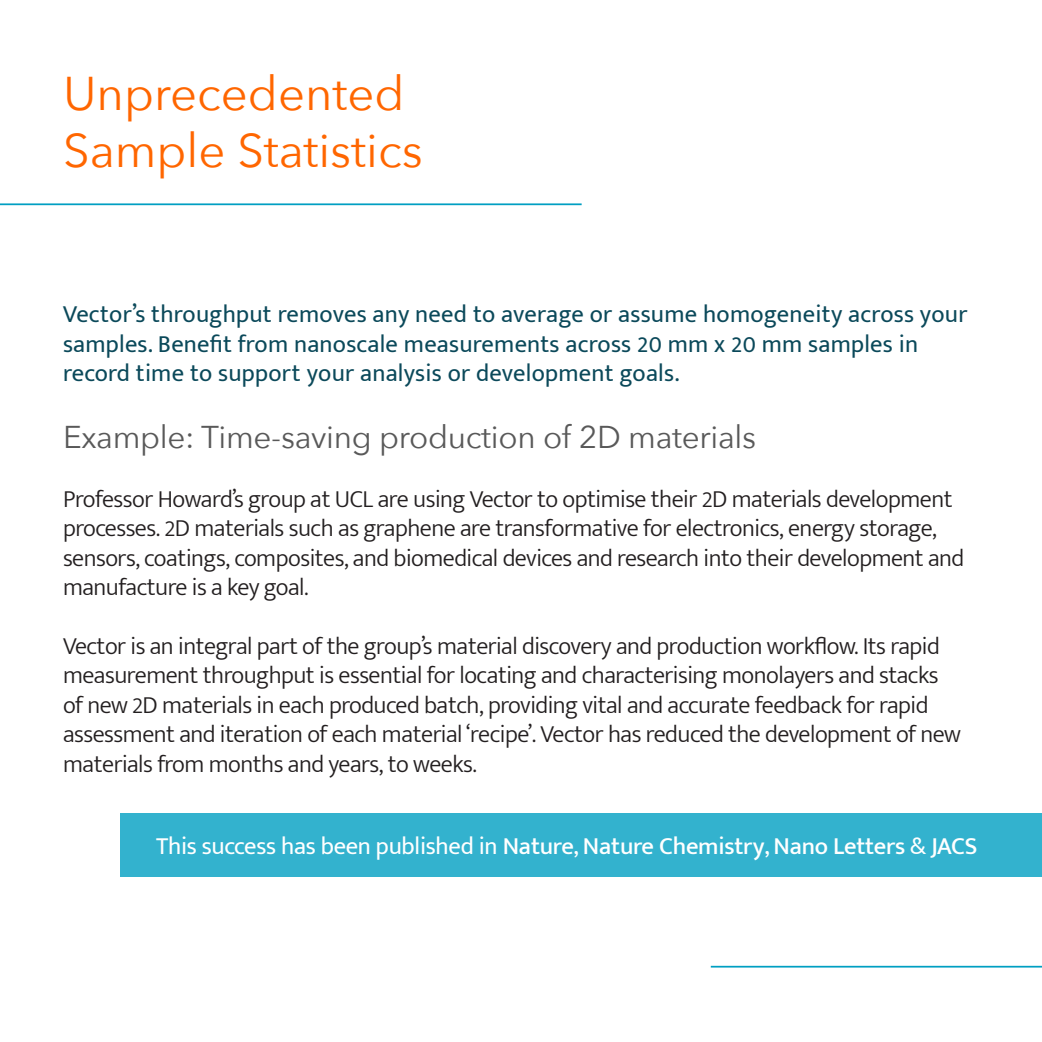
<style>
.page{position:relative;width:1042px;height:1042px;background:#fff}
.page>*{position:absolute;margin:0;border:0;box-sizing:border-box;transform-origin:0 0}
.t1{font:47.25px "Avenir Next";color:#f60}
.t2{font:31.5px "Avenir Next";letter-spacing:-.01em;color:#595959}
.t3{font:300 24.5px/29.4px "Mukta Mahee";letter-spacing:-.02em;color:#231f20}
.t4{font:24.5px/29.4px "Mukta Mahee";letter-spacing:.01em;color:#0b495a}
.t5{font:500 24.5px "Mukta Mahee";letter-spacing:-.01em;color:#fff}
.s1{font-weight:400}
</style>
<div class="page">
<hr style="left:0;top:203px;width:582px;height:2px;background:#009fc2">
<hr style="left:711px;top:966px;width:331px;height:1px;background:#009fc2">
<div style="left:121px;top:813px;width:921px;height:64px;background:#33b2ce"></div>
<p class="t1" style="left:63px;top:54px;width:343px">Unprecedented</p>
<p class="t1" style="left:63px;top:111px;width:361px">Sample Statistics</p>
<p class="t4" style="left:63px;top:299px;width:906px">Vector’s throughput removes any need to average or assume homogeneity across your samples. Benefit from nanoscale measurements across 20 mm x 20 mm samples in record time to support your analysis or development goals.</p>
<p class="t2" style="left:63px;top:410px;width:694px">Example: Time-saving production of 2D materials</p>
<p class="t3" style="left:63px;top:484px;width:903px">Professor Howard’s group at UCL are using Vector to optimise their 2D materials development processes. 2D materials such as graphene are transformative for electronics, energy storage, sensors, coatings, composites, and biomedical devices and research into their development and manufacture is a key goal.</p>
<p class="t3" style="left:63px;top:631px;width:899px">Vector is an integral part of the group’s material discovery and production workflow. Its rapid measurement throughput is essential for locating and characterising monolayers and stacks of new 2D materials in each produced batch, providing vital and accurate feedback for rapid assessment and iteration of each material ‘recipe’. Vector has reduced the development of new materials from months and years, to weeks.</p>
<p class="t5" style="left:156px;top:831px;width:823px"><span class="s1">This success has been published in</span> Nature<span class="s1">,</span> Nature Chemistry<span class="s1">,</span> Nano Letters <span class="s1">&amp;</span> JACS</p>
</div>
